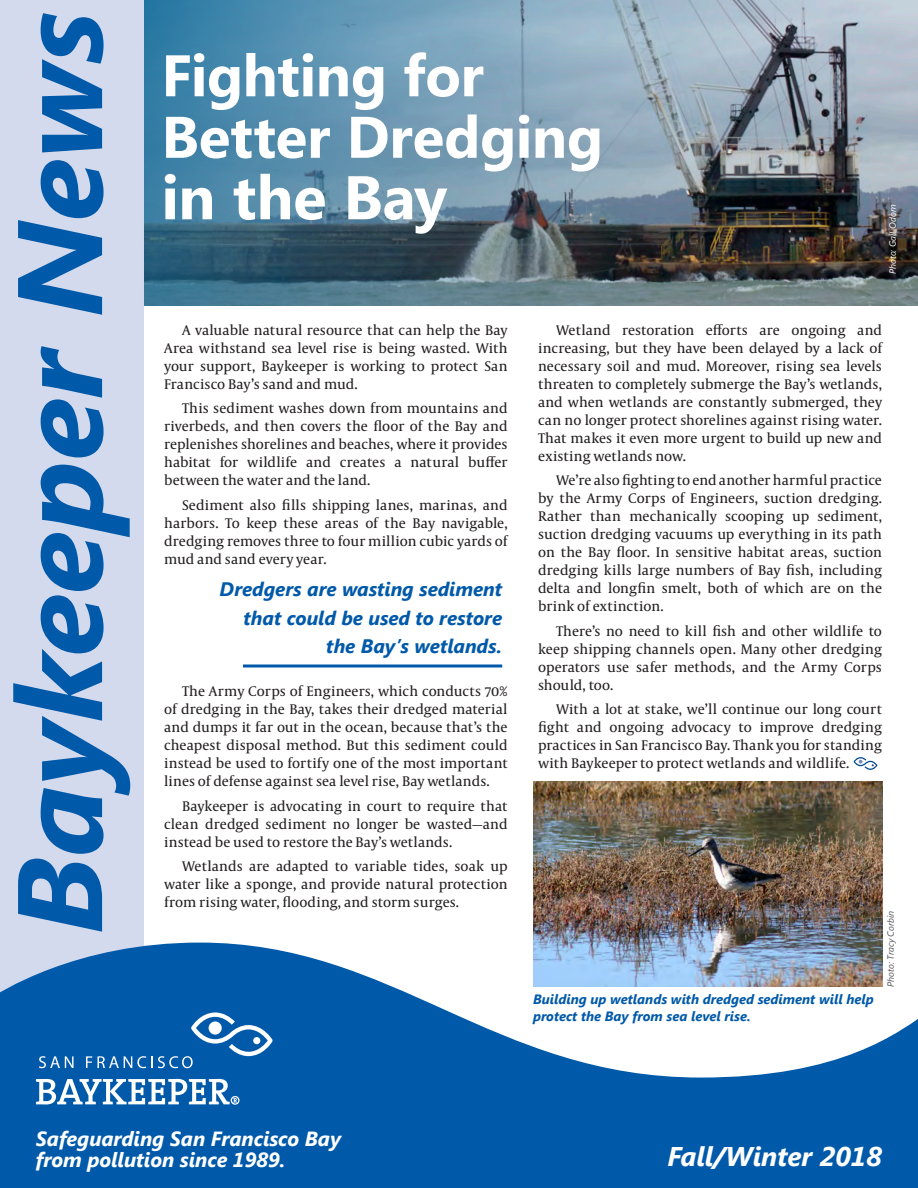
<style>
.page{position:relative;width:918px;height:1188px;background:#fff}
.page>*{position:absolute;margin:0;border:0;box-sizing:border-box;transform-origin:0 0}
.t1{font:italic 700 120px "Segoe UI";color:#0159a9}
.Heading_1{font:700 61.5px "Segoe UI";letter-spacing:-.005em;color:#fff}
.Heading_1-2{font:700 58.5px "Segoe UI";letter-spacing:-.005em;color:#fff}
.t2{font:italic 700 27px "Segoe UI";color:#fff}
.Heading_2{font:italic 700 20.4px/21px "Segoe UI";color:#fff}
.Paragraph_Style_1{font:italic 700 19.5px/28.5px "Segoe UI";color:#0159a9;text-align:right}
.Article_Body_2_copy{font:14.25px/18px "Capitolium News 2";letter-spacing:.005em;color:#231f20;text-align:justify}
.t3{font:italic 700 13.5px/16.5px "Segoe UI";color:#0159a9}
.t4{font:italic 9px "Segoe UI";color:#535355}
.t5{font:italic 9px "Segoe UI";color:#fff}
</style>
<div class="page">
<div style="left:0;top:0;width:144px;height:1188px;background:#d4daed"></div>
<svg style="left:0;top:943px;width:918px;height:245px;fill:#0159a9"></svg>
<svg style="left:39px;top:1056px;width:35px;height:12px"></svg>
<svg style="left:86px;top:1056px;width:6px;height:12px"></svg>
<svg style="left:98px;top:1012px;width:175px;height:56px;background:#216eb4"></svg>
<svg style="left:36px;top:1079px;width:204px;height:26px"></svg>
<svg style="left:854px;top:757px;width:23px;height:13px"></svg>
<img style="left:533px;top:782px;width:349px;height:205px">
<img style="left:144px;top:0;width:774px;height:306px">
<svg style="left:243px;top:664px;width:259px;height:4px"></svg>
<p class="t1" style="left:-26px;top:935px;width:925px;rotate:-90deg">Baykeeper News</p>
<p class="Heading_1-2" style="left:161px;top:34px;width:324px">Fighting for</p>
<p class="Heading_1-2" style="left:161px;top:95px;width:443px">Better Dredging</p>
<p class="Heading_1" style="left:161px;top:154px;width:287px">in the Bay</p>
<p class="t5" style="left:887px;top:274px;width:71px;rotate:-90deg">Photo: Gail Odom</p>
<p class="Article_Body_2_copy" style="left:164px;top:320px;width:345px;text-indent:18px">A valuable natural resource that can help the Bay Area withstand sea level rise is being wasted. With your support, Baykeeper is working to protect San Francisco Bay’s sand and mud.</p>
<p class="Article_Body_2_copy" style="left:164px;top:399px;width:345px;text-indent:18px">This sediment washes down from mountains and riverbeds, and then covers the floor of the Bay and replenishes shorelines and beaches, where it provides habitat for wildlife and creates a natural buffer between the water and the land.</p>
<p class="Article_Body_2_copy" style="left:164px;top:495px;width:345px;text-indent:18px">Sediment also fills shipping lanes, marinas, and harbors. To keep these areas of the Bay navigable, dredging removes three to four million cubic yards of mud and sand every year.</p>
<p class="Paragraph_Style_1" style="left:220px;top:574px;width:284px">Dredgers are wasting sediment that could be used to restore the Bay’s wetlands.</p>
<p class="Article_Body_2_copy" style="left:164px;top:682px;width:345px;text-indent:18px">The Army Corps of Engineers, which conducts 70% of dredging in the Bay, takes their dredged material and dumps it far out in the ocean, because that’s the cheapest disposal method. But this sediment could instead be used to fortify one of the most important lines of defense against sea level rise, Bay wetlands.</p>
<p class="Article_Body_2_copy" style="left:164px;top:796px;width:345px;text-indent:18px">Baykeeper is advocating in court to require that clean dredged sediment no longer be wasted—and instead be used to restore the Bay’s wetlands.</p>
<p class="Article_Body_2_copy" style="left:164px;top:857px;width:345px;text-indent:18px">Wetlands are adapted to variable tides, soak up water like a sponge, and provide natural protection from rising water, flooding, and storm surges.</p>
<p class="Article_Body_2_copy" style="left:538px;top:320px;width:345px;text-indent:18px">Wetland restoration efforts are ongoing and increasing, but they have been delayed by a lack of necessary soil and mud. Moreover, rising sea levels threaten to completely submerge the Bay’s wetlands, and when wetlands are constantly submerged, they can no longer protect shorelines against rising water.<br>That makes it even more urgent to build up new and existing wetlands now.</p>
<p class="Article_Body_2_copy" style="left:538px;top:471px;width:345px;text-indent:18px">We’re also fighting to end another harmful practice by the Army Corps of Engineers, suction dredging.<br>Rather than mechanically scooping up sediment, suction dredging vacuums up everything in its path on the Bay floor. In sensitive habitat areas, suction dredging kills large numbers of Bay fish, including delta and longfin smelt, both of which are on the brink of extinction.</p>
<p class="Article_Body_2_copy" style="left:538px;top:621px;width:345px;text-indent:18px">There’s no need to kill fish and other wildlife to keep shipping channels open. Many other dredging operators use safer methods, and the Army Corps should, too.</p>
<p class="Article_Body_2_copy" style="left:538px;top:700px;width:346px;text-indent:18px">With a lot at stake, we’ll continue our long court fight and ongoing advocacy to improve dredging practices in San Francisco Bay. Thank you for standing with Baykeeper to protect wetlands and wildlife.</p>
<p class="t3" style="left:533px;top:991px;width:342px">Building up wetlands with dredged sediment will help protect the Bay from sea level rise.</p>
<p class="t4" style="left:884px;top:987px;width:78px;rotate:-90deg">Photo: Tracy Corbin</p>
<p class="Heading_2" style="left:36px;top:1127px;width:307px">Safeguarding San Francisco Bay from pollution since 1989.</p>
<p class="t2" style="left:668px;top:1137px;width:216px">Fall/Winter 2018</p>
</div>
